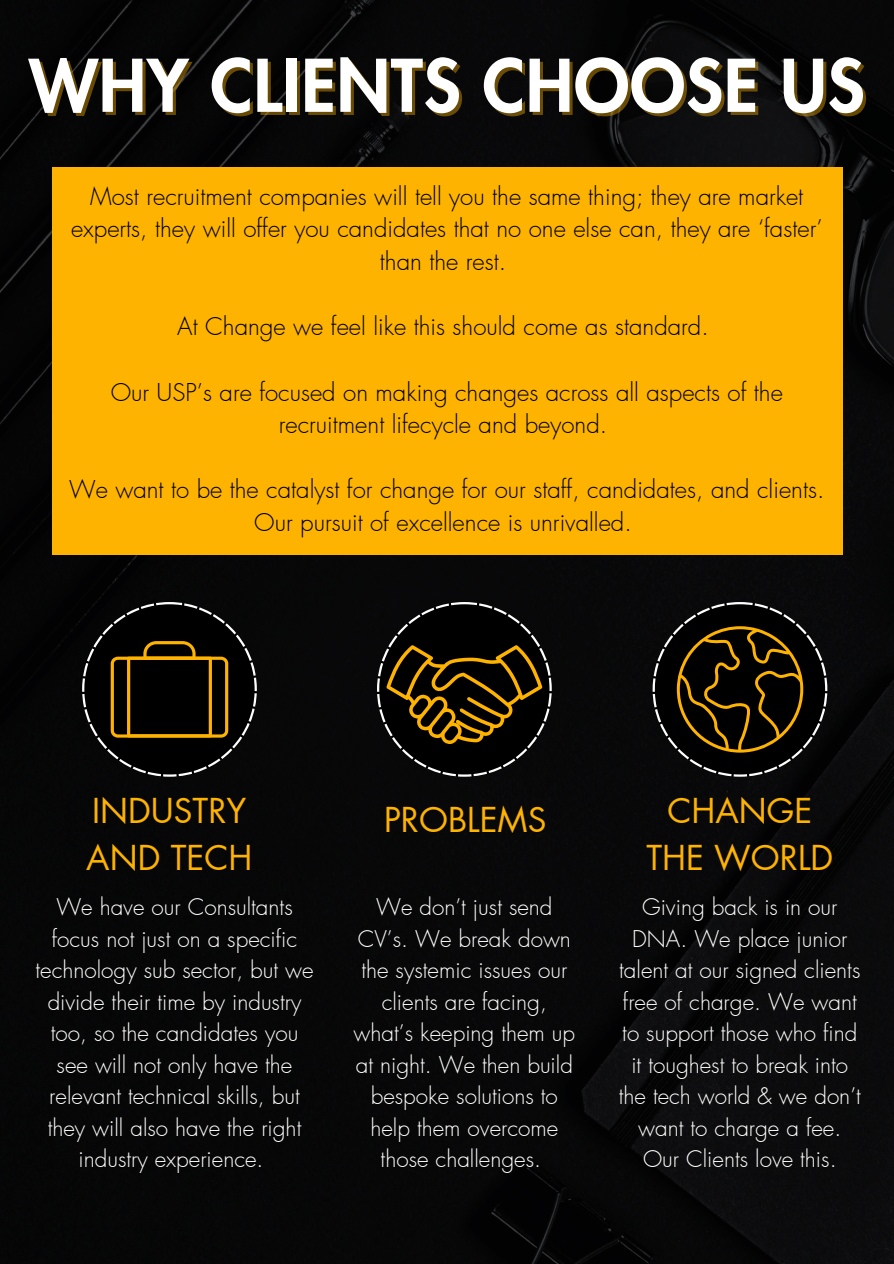
<style>
.page{position:relative;width:894px;height:1264px;background:#fff}
.page>*{position:absolute;margin:0;border:0;box-sizing:border-box;transform-origin:0 0}
.t1{font:800 70.5px "Futura LT Pro";letter-spacing:.01em;color:#fff}
.t2{font:33.45px/46.7px "Futura LT Pro";color:#feb300}
.t3{font:300 24px/32.7px "Futura LT Pro";color:#000;text-align:center}
.t4{font:300 22.5px/31.5px "Futura LT Pro";color:#fff;text-align:center}
</style>
<div class="page">
<div style="left:0;top:0;width:893px;height:1263px;background:#070708"></div>
<div style="left:52px;top:167px;width:789px;height:387px;background:#feb300"></div>
<svg style="left:82px;top:602px;width:175px;height:174px"></svg>
<svg style="left:377px;top:602px;width:174px;height:174px"></svg>
<svg style="left:652px;top:602px;width:175px;height:174px"></svg>
<p class="t1" style="left:29px;top:54px;width:836px">WHY CLIENTS CHOOSE US</p>
<h1 class="t3" style="left:71px;top:180px;width:752px">Most recruitment companies will tell you the same thing; they are market experts, they will offer you candidates that no one else can, they are ‘faster’ than the rest.</h1>
<p class="t3" style="left:177px;top:311px;width:533px">At Change we feel like this should come as standard.</p>
<p class="t3" style="left:111px;top:376px;width:673px">Our USP’s are focused on making changes across all aspects of the recruitment lifecycle and beyond.</p>
<p class="t3" style="left:69px;top:474px;width:756px">We want to be the catalyst for change for our staff, candidates, and clients.<br>Our pursuit of excellence is unrivalled.</p>
<p class="t2" style="left:86px;top:789px;width:168px">INDUSTRY<br>AND TECH</p>
<h2 class="t2" style="left:384px;top:798px;width:164px">PROBLEMS</h2>
<p class="t2" style="left:646px;top:789px;width:188px;text-align:center">CHANGE<br>THE WORLD</p>
<p class="t4" style="left:35px;top:892px;width:279px">We have our Consultants focus not just on a specific technology sub sector, but we divide their time by industry too, so the candidates you see will not only have the relevant technical skills, but they will also have the right industry experience.</p>
<h2 class="t4" style="left:353px;top:892px;width:223px">We don’t just send<br>CV’s. We break down the systemic issues our clients are facing, what’s keeping them up at night. We then build bespoke solutions to help them overcome those challenges.</h2>
<p class="t4" style="left:618px;top:892px;width:243px">Giving back is in our<br>DNA. We place junior talent at our signed clients free of charge. We want to support those who find it toughest to break into the tech world &amp; we don’t want to charge a fee.</p>
<p class="t4" style="left:643px;top:1144px;width:195px">Our Clients love this.</p>
</div>
